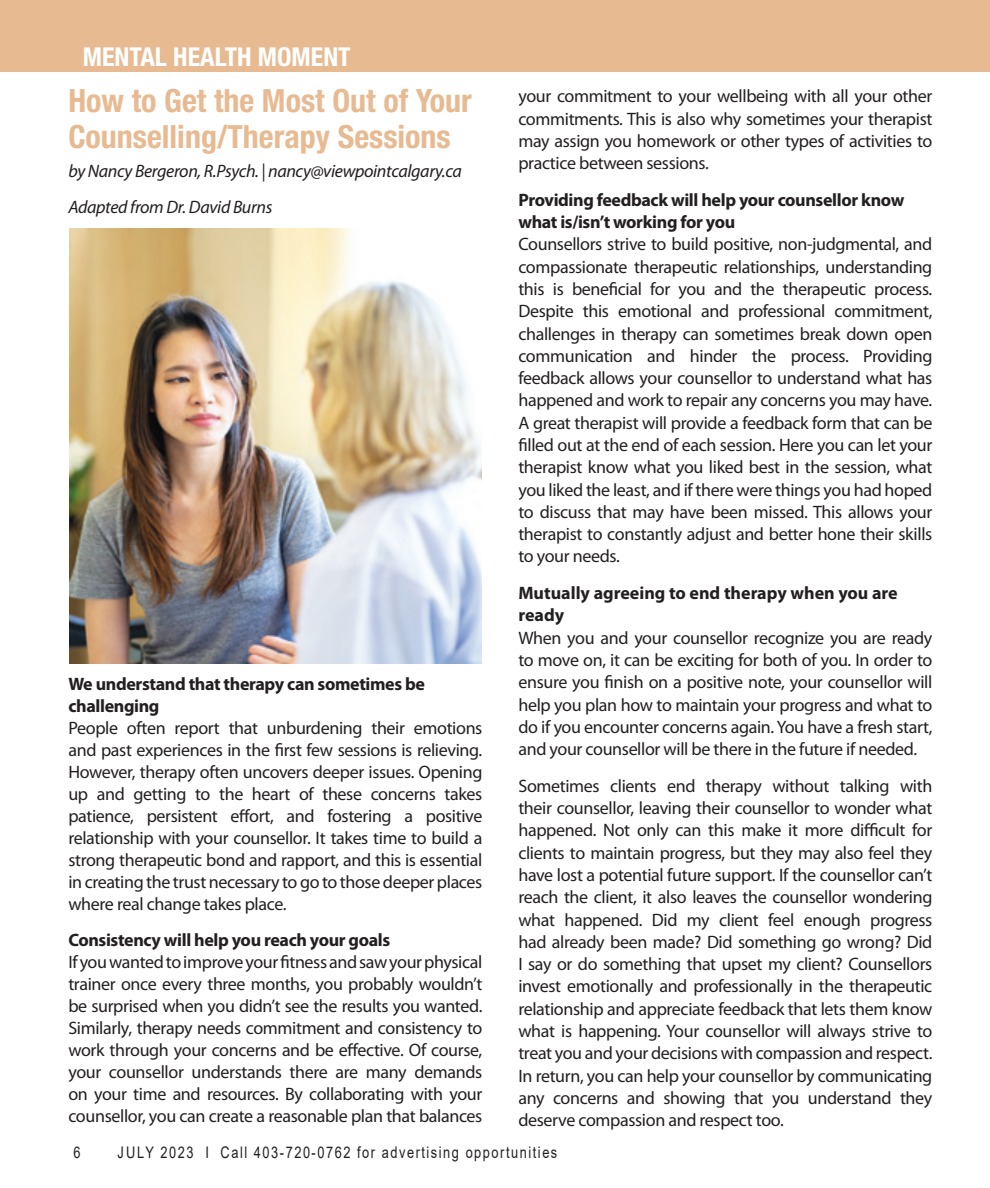
<style>
.page{position:relative;width:990px;height:1188px;background:#fff}
.page>*{position:absolute;margin:0;border:0;box-sizing:border-box;transform-origin:0 0}
.t1{font:700 condensed 32px/36px "Helvetica Neue LT Std";color:#e7ba92}
.t2{font:700 condensed 26px "Helvetica Neue LT Std";color:#fff}
.t3{font:18px/22.2px "Myriad Pro";letter-spacing:-.02em;color:#231f20;text-align:justify}
.t4{font:700 18px/22px "Myriad Pro";letter-spacing:-.02em;color:#231f20}
.t5{font:italic 18px/36.4px "Myriad Pro";letter-spacing:-.02em;color:#231f20}
.t6{font:700 18px/22.2px "Myriad Pro";color:#231f20}
.t7{font:16px "Arial";letter-spacing:.12em;color:#231f20;scale:.8 1}
</style>
<div class="page">
<div style="left:0;top:0;width:990px;height:72px;background:#e7ba92"></div>
<img style="left:69px;top:228px;width:413px;height:435px">
<h2 class="t2" style="left:83px;top:41px;width:270px">MENTAL HEALTH MOMENT</h2>
<h1 class="t1" style="left:68px;top:82px;width:405px">How to Get the Most Out of Your<br>Counselling/Therapy Sessions</h1>
<p class="t5" style="left:68px;top:152px;width:395px">by Nancy Bergeron, R.Psych. | nancy@viewpointcalgary.ca<br>Adapted from Dr. David Burns</p>
<p class="t4" style="left:68px;top:672px;width:358px">We understand that therapy can sometimes be challenging</p>
<p class="t3" style="left:68px;top:716px;width:416px">People often report that unburdening their emotions and past experiences in the first few sessions is relieving.<br>However, therapy often uncovers deeper issues. Opening up and getting to the heart of these concerns takes patience, persistent effort, and fostering a positive relationship with your counsellor. It takes time to build a strong therapeutic bond and rapport, and this is essential in creating the trust necessary to go to those deeper places where real change takes place.</p>
<p class="t4" style="left:68px;top:928px;width:323px">Consistency will help you reach your goals</p>
<p class="t3" style="left:68px;top:951px;width:416px">If you wanted to improve your fitness and saw your physical trainer once every three months, you probably wouldn’t be surprised when you didn’t see the results you wanted.<br>Similarly, therapy needs commitment and consistency to work through your concerns and be effective. Of course, your counsellor understands there are many demands on your time and resources. By collaborating with your counsellor, you can create a reasonable plan that balances</p>
<p class="t3" style="left:518px;top:85px;width:416px">your commitment to your wellbeing with all your other commitments. This is also why sometimes your therapist may assign you homework or other types of activities to practice between sessions.</p>
<p class="t4" style="left:518px;top:188px;width:388px">Providing feedback will help your counsellor know what is/isn’t working for you</p>
<p class="t3" style="left:518px;top:233px;width:416px">Counsellors strive to build positive, non-judgmental, and compassionate therapeutic relationships, understanding this is beneficial for you and the therapeutic process.<br>Despite this emotional and professional commitment, challenges in therapy can sometimes break down open communication and hinder the process. Providing feedback allows your counsellor to understand what has happened and work to repair any concerns you may have.<br>A great therapist will provide a feedback form that can be filled out at the end of each session. Here you can let your therapist know what you liked best in the session, what you liked the least, and if there were things you had hoped to discuss that may have been missed. This allows your therapist to constantly adjust and better hone their skills to your needs.</p>
<p class="t6" style="left:518px;top:581px;width:381px">Mutually agreeing to end therapy when you are ready</p>
<p class="t3" style="left:518px;top:626px;width:416px">When you and your counsellor recognize you are ready to move on, it can be exciting for both of you. In order to ensure you finish on a positive note, your counsellor will help you plan how to maintain your progress and what to do if you encounter concerns again. You have a fresh start, and your counsellor will be there in the future if needed.</p>
<p class="t3" style="left:518px;top:774px;width:416px">Sometimes clients end therapy without talking with their counsellor, leaving their counsellor to wonder what happened. Not only can this make it more difficult for clients to maintain progress, but they may also feel they have lost a potential future support. If the counsellor can’t reach the client, it also leaves the counsellor wondering what happened. Did my client feel enough progress had already been made? Did something go wrong? Did I say or do something that upset my client? Counsellors invest emotionally and professionally in the therapeutic relationship and appreciate feedback that lets them know what is happening. Your counsellor will always strive to treat you and your decisions with compassion and respect.<br>In return, you can help your counsellor by communicating any concerns and showing that you understand they deserve compassion and respect too.</p>
<p class="t7" style="left:74px;top:1141px;width:10px">6</p>
<p class="t7" style="left:118px;top:1141px;width:551px">JULY 2023 I Call 403-720-0762 for advertising opportunities</p>
</div>
